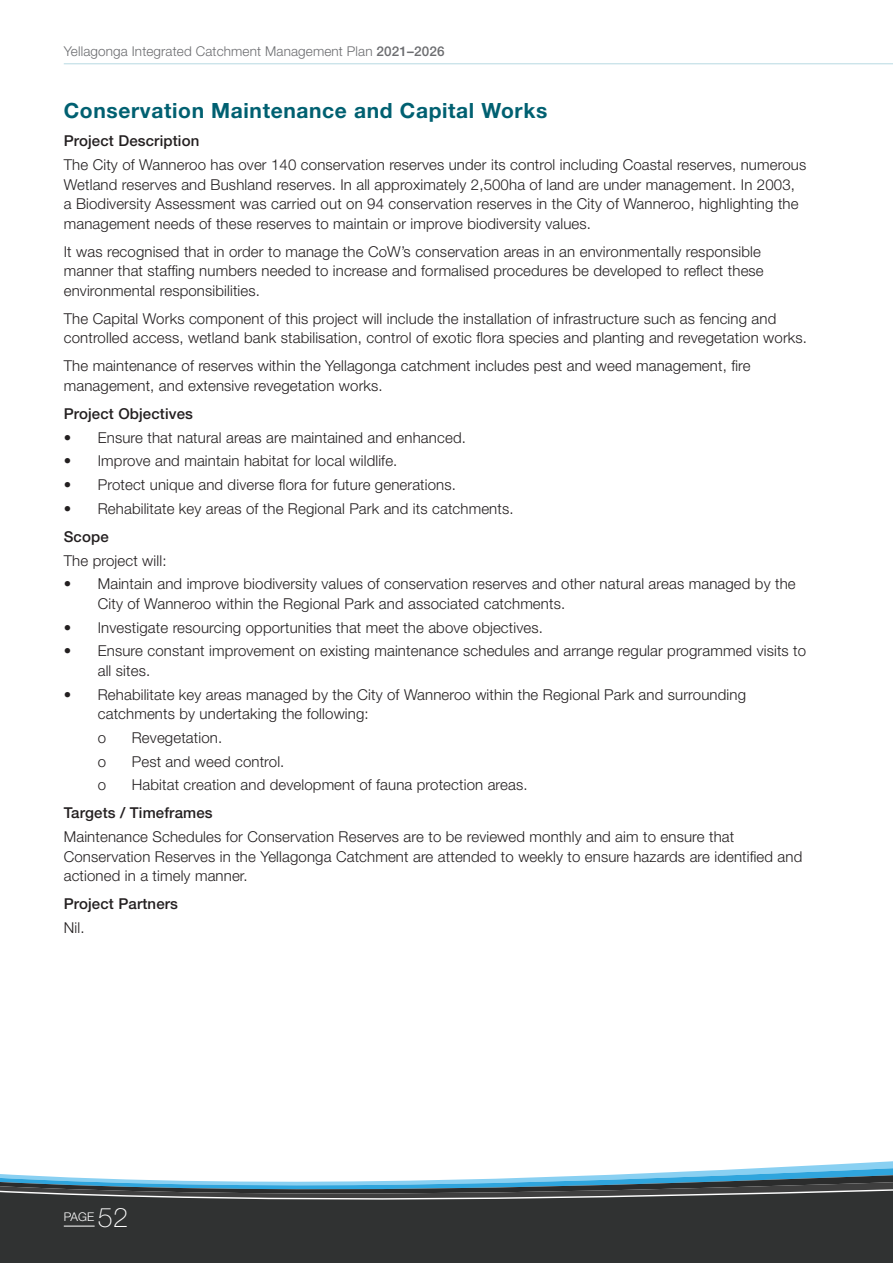
<style>
.page{position:relative;width:893px;height:1263px;background:#fff}
.page>*{position:absolute;margin:0;border:0;box-sizing:border-box;transform-origin:0 0}
.t1{font:100 27px "Helvetica Neue";color:#fff}
.box_headings{font:700 21px "Helvetica Neue";letter-spacing:.03em;color:#006071}
.BODY{font:300 15px/19.5px "Helvetica Neue";letter-spacing:.01em;color:#231f20}
.BULLETS{font:300 15px/19.5px "Helvetica Neue";letter-spacing:.01em;color:#231f20}
.Minor_para_spacing{font:500 15px "Helvetica Neue";letter-spacing:.01em;color:#231f20}
.t2{font:300 13.5px "Helvetica Neue";letter-spacing:.01em;color:#6c6d70}
.t3{font:300 12px "Helvetica Neue";color:#fff}
.s1{font-weight:500}
</style>
<div class="page">
<div style="left:0;top:1218px;width:893px;height:45px;background:#303232"></div>
<svg style="left:0;top:1161px;width:893px;height:57px"></svg>
<hr style="left:64px;top:63px;width:829px;height:1px;background:#bbdbe4">
<hr style="left:64px;top:1226px;width:31px;height:1px;background:#fff">
<p class="t2" style="left:64px;top:43px;width:382px">Yellagonga Integrated Catchment Management Plan <span class="s1">2021–2026</span></p>
<p class="box_headings" style="left:64px;top:98px;width:485px">Conservation Maintenance and Capital Works</p>
<p class="Minor_para_spacing" style="left:64px;top:132px;width:137px">Project Description</p>
<p class="BODY" style="left:64px;top:155px;width:744px">The City of Wanneroo has over 140 conservation reserves under its control including Coastal reserves, numerous Wetland reserves and Bushland reserves. In all approximately 2,500ha of land are under management. In 2003, a Biodiversity Assessment was carried out on 94 conservation reserves in the City of Wanneroo, highlighting the management needs of these reserves to maintain or improve biodiversity values.</p>
<p class="BODY" style="left:64px;top:241px;width:701px">It was recognised that in order to manage the CoW’s conservation areas in an environmentally responsible manner that staffing numbers needed to increase and formalised procedures be developed to reflect these environmental responsibilities.</p>
<p class="BODY" style="left:64px;top:308px;width:745px">The Capital Works component of this project will include the installation of infrastructure such as fencing and controlled access, wetland bank stabilisation, control of exotic flora species and planting and revegetation works.</p>
<p class="BODY" style="left:64px;top:356px;width:688px">The maintenance of reserves within the Yellagonga catchment includes pest and weed management, fire management, and extensive revegetation works.</p>
<p class="Minor_para_spacing" style="left:64px;top:404px;width:131px">Project Objectives</p>
<p class="BULLETS" style="left:64px;top:427px;width:404px">• Ensure that natural areas are maintained and enhanced.</p>
<p class="BULLETS" style="left:64px;top:451px;width:335px">• Improve and maintain habitat for local wildlife.</p>
<p class="BULLETS" style="left:64px;top:475px;width:394px">• Protect unique and diverse flora for future generations.</p>
<p class="BULLETS" style="left:64px;top:498px;width:451px">• Rehabilitate key areas of the Regional Park and its catchments.</p>
<p class="Minor_para_spacing" style="left:64px;top:527px;width:47px">Scope</p>
<p class="BODY" style="left:64px;top:550px;width:104px">The project will:</p>
<p class="BULLETS" style="left:98px;top:574px;width:699px;text-indent:-34px">• Maintain and improve biodiversity values of conservation reserves and other natural areas managed by the<br>City of Wanneroo within the Regional Park and associated catchments.</p>
<p class="BULLETS" style="left:64px;top:617px;width:481px">• Investigate resourcing opportunities that meet the above objectives.</p>
<p class="BULLETS" style="left:98px;top:641px;width:710px;text-indent:-34px">• Ensure constant improvement on existing maintenance schedules and arrange regular programmed visits to all sites.</p>
<p class="BULLETS" style="left:98px;top:684px;width:650px;text-indent:-34px">• Rehabilitate key areas managed by the City of Wanneroo within the Regional Park and surrounding catchments by undertaking the following:</p>
<p class="BULLETS" style="left:98px;top:727px;width:10px">o</p>
<p class="BULLETS" style="left:132px;top:727px;width:92px">Revegetation.</p>
<p class="BULLETS" style="left:98px;top:751px;width:10px">o</p>
<p class="BULLETS" style="left:132px;top:751px;width:154px">Pest and weed control.</p>
<p class="BULLETS" style="left:98px;top:775px;width:10px">o</p>
<p class="BULLETS" style="left:132px;top:775px;width:397px">Habitat creation and development of fauna protection areas.</p>
<p class="Minor_para_spacing" style="left:64px;top:804px;width:150px">Targets / Timeframes</p>
<p class="BODY" style="left:64px;top:827px;width:740px">Maintenance Schedules for Conservation Reserves are to be reviewed monthly and aim to ensure that<br>Conservation Reserves in the Yellagonga Catchment are attended to weekly to ensure hazards are identified and actioned in a timely manner.</p>
<p class="Minor_para_spacing" style="left:64px;top:895px;width:116px">Project Partners</p>
<p class="BODY" style="left:64px;top:917px;width:22px">Nil.</p>
<p class="t3" style="left:64px;top:1209px;width:32px">PAGE</p>
<h1 class="t1" style="left:98px;top:1201px;width:32px">52</h1>
</div>
